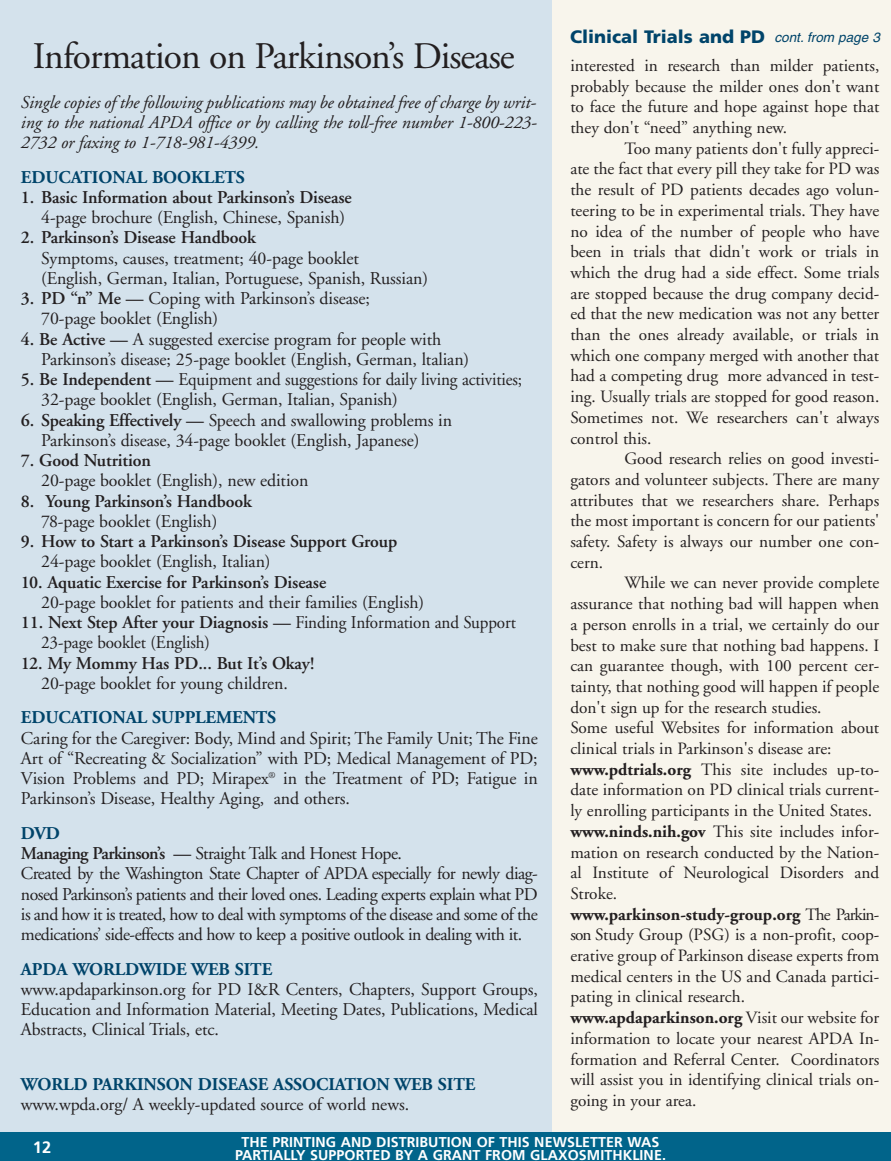
<style>
.page{position:relative;width:891px;height:1161px;background:#fff}
.page>*{position:absolute;margin:0;border:0;box-sizing:border-box;transform-origin:0 0}
.t1{font:37.5px "Adobe Garamond";letter-spacing:-.025em;color:#231f20}
.t2{font:18px/20.2px "Adobe Garamond";letter-spacing:-.005em;color:#231f20}
.t3{font:18px/20.2px "Adobe Garamond";letter-spacing:-.03em;color:#231f20}
.t4{font:600 18px "Adobe Garamond";letter-spacing:-.005em;color:#231f20}
.t5{font:18px/20.2px "Adobe Garamond";letter-spacing:-.005em;color:#231f20;scale:.95 1}
.t6{font:italic 18px/20.2px "Adobe Garamond";letter-spacing:-.005em;color:#231f20;text-align:justify}
.t7{font:700 18px "Adobe Garamond";letter-spacing:-.005em;color:#00446a}
.t8{font:900 18px "Frutiger";color:#00446a}
.t9{font:17.25px/20.7px "Adobe Garamond";color:#231f20;text-align:justify}
.t10{font:700 16.5px "Frutiger";color:#fff}
.t11{font:700 14.25px/13.5px "Frutiger";letter-spacing:.005em;color:#fff;text-align:center}
.s1{font-weight:600}
.s2{font-weight:700;color:#00446a}
.s3{font-family:"Helvetica";font-weight:400;font-style:italic;font-size:13.5px}
.s4{font-weight:700}
</style>
<div class="page">
<div style="left:0;top:0;width:559px;height:1161px;background:#d4e2ec"></div>
<div style="left:552px;top:0;width:339px;height:1138px;background:#f8f5ec"></div>
<div style="left:0;top:1132px;width:891px;height:29px;background:#01648a"></div>
<h1 class="t1" style="left:33px;top:41px;width:483px">Information on Parkinson’s Disease</h1>
<p class="t6" style="left:21px;top:93px;width:517px">Single copies of the following publications may be obtained free of charge by writ&shy;ing to the national APDA office or by calling the toll-free number 1-800-223- 2732 or faxing to 1-718-981-4399.</p>
<p class="t7" style="left:21px;top:170px;width:225px">EDUCATIONAL BOOKLETS</p>
<p class="t4" style="left:21px;top:190px;width:332px">1. Basic Information about Parkinson’s Disease</p>
<p class="t2" style="left:41px;top:209px;width:305px">4-page brochure (English, Chinese, Spanish)</p>
<p class="t4" style="left:21px;top:230px;width:236px">2. Parkinson’s Disease Handbook</p>
<p class="t2" style="left:41px;top:249px;width:388px">Symptoms, causes, treatment; 40-page booklet<br>(English, German, Italian, Portuguese, Spanish, Russian)</p>
<p class="t2" style="left:41px;top:290px;width:330px;text-indent:-20px"><span class="s1">3. PD “n” Me —</span> Coping with Parkinson’s disease;<br>70-page booklet (English)</p>
<p class="t2" style="left:41px;top:330px;width:430px;text-indent:-20px"><span class="s1">4. Be Active —</span> A suggested exercise program for people with<br>Parkinson’s disease; 25-page booklet (English, German, ltalian)</p>
<p class="t5" style="left:41px;top:371px;width:508px;text-indent:-20px"><span class="s1">5. Be Independent —</span> Equipment and suggestions for daily living activities;<br>32-page booklet (English, German, Italian, Spanish)</p>
<p class="t2" style="left:41px;top:411px;width:412px;text-indent:-20px"><span class="s1">6. Speaking Effectively —</span> Speech and swallowing problems in<br>Parkinson’s disease, 34-page booklet (English, Japanese)</p>
<p class="t4" style="left:21px;top:453px;width:132px">7. Good Nutrition</p>
<p class="t2" style="left:41px;top:472px;width:269px">20-page booklet (English), new edition</p>
<p class="t4" style="left:21px;top:494px;width:232px">8. Young Parkinson’s Handbook</p>
<p class="t2" style="left:41px;top:512px;width:178px">78-page booklet (English)</p>
<p class="t4" style="left:21px;top:534px;width:378px">9. How to Start a Parkinson’s Disease Support Group</p>
<p class="t2" style="left:41px;top:553px;width:231px">24-page booklet (English, Italian)</p>
<p class="t4" style="left:21px;top:575px;width:307px">10. Aquatic Exercise for Parkinson’s Disease</p>
<p class="t2" style="left:41px;top:593px;width:385px">20-page booklet for patients and their families (English)</p>
<p class="t5" style="left:41px;top:614px;width:501px;text-indent:-20px"><span class="s1">11. Next Step After your Diagnosis —</span> Finding Information and Support<br>23-page booklet (English)</p>
<p class="t4" style="left:21px;top:656px;width:295px">12. My Mommy Has PD... But It’s Okay!</p>
<p class="t2" style="left:41px;top:674px;width:248px">20-page booklet for young children.</p>
<p class="t7" style="left:21px;top:710px;width:257px">EDUCATIONAL SUPPLEMENTS</p>
<p class="t2" style="left:21px;top:729px;width:518px;text-align:justify">Caring for the Caregiver: Body, Mind and Spirit; The Family Unit; The Fine Art of “Recreating &amp; Socialization” with PD; Medical Management of PD; Vision Problems and PD; Mirapex<sup>®</sup> in the Treatment of PD; Fatigue in Parkinson’s Disease, Healthy Aging, and others.</p>
<p class="t3" style="left:21px;top:824px;width:518px"><span class="s2">DVD<br></span><span class="s1">Managing Parkinson’s —</span> Straight Talk and Honest Hope.<br>Created by the Washington State Chapter of APDA especially for newly diag&shy;nosed Parkinson’s patients and their loved ones. Leading experts explain what PD is and how it is treated, how to deal with symptoms of the disease and some of the medications’ side-effects and how to keep a positive outlook in dealing with it.</p>
<p class="t7" style="left:21px;top:962px;width:253px">APDA WORLDWIDE WEB SITE</p>
<p class="t2" style="left:21px;top:980px;width:518px;text-align:justify">www.apdaparkinson.org for PD I&amp;R Centers, Chapters, Support Groups, Education and Information Material, Meeting Dates, Publications, Medical Abstracts, Clinical Trials, etc.</p>
<p class="t7" style="left:21px;top:1077px;width:456px">WORLD PARKINSON DISEASE ASSOCIATION WEB SITE</p>
<p class="t2" style="left:21px;top:1096px;width:390px">www.wpda.org/ A weekly-updated source of world news.</p>
<p class="t8" style="left:570px;top:29px;width:311px">Clinical Trials and PD <span class="s3">cont. from page 3</span></p>
<p class="t9" style="left:570px;top:57px;width:310px">interested in research than milder patients, probably because the milder ones don't want to face the future and hope against hope that they don't “need” anything new.</p>
<p class="t9" style="left:570px;top:139px;width:311px;text-indent:54px">Too many patients don't fully appreci&shy;ate the fact that every pill they take for PD was the result of PD patients decades ago volun&shy;teering to be in experimental trials. They have no idea of the number of people who have been in trials that didn't work or trials in which the drug had a side effect. Some trials are stopped because the drug company decid&shy;ed that the new medication was not any better than the ones already available, or trials in which one company merged with another that had a competing drug more advanced in test&shy;ing. Usually trials are stopped for good reason.<br>Sometimes not. We researchers can't always control this.</p>
<p class="t9" style="left:570px;top:450px;width:310px;text-indent:54px">Good research relies on good investi&shy;gators and volunteer subjects. There are many attributes that we researchers share. Perhaps the most important is concern for our patients' safety. Safety is always our number one con&shy;cern.</p>
<p class="t9" style="left:570px;top:574px;width:311px;text-align:left;text-indent:54px">While we can never provide complete assurance that nothing bad will happen when a person enrolls in a trial, we certainly do our best to make sure that nothing bad happens. I can guarantee though, with 100 percent cer&shy;tainty, that nothing good will happen if people don't sign up for the research studies.<br>Some useful Websites for information about clinical trials in Parkinson's disease are: <span class="s4">www.pdtrials.org</span> This site includes up-to&shy;date information on PD clinical trials current&shy;ly enrolling participants in the United States. <span class="s4">www.ninds.nih.gov</span> This site includes infor&shy;mation on research conducted by the Nation&shy;al Institute of Neurological Disorders and Stroke.<br><span class="s4">www.parkinson-study-group.org</span> The Parkin&shy;son Study Group (PSG) is a non-profit, coop&shy;erative group of Parkinson disease experts from medical centers in the US and Canada partici&shy;pating in clinical research. <span class="s4">www.apdaparkinson.org</span> Visit our website for information to locate your nearest APDA In&shy;formation and Referral Center. Coordinators will assist you in identifying clinical trials on&shy;going in your area.</p>
<p class="t10" style="left:33px;top:1141px;width:20px">12</p>
<p class="t11" style="left:235px;top:1136px;width:432px">THE PRINTING AND DISTRIBUTION OF THIS NEWSLETTER WAS<br>PARTIALLY SUPPORTED BY A GRANT FROM GLAXOSMITHKLINE.</p>
</div>
